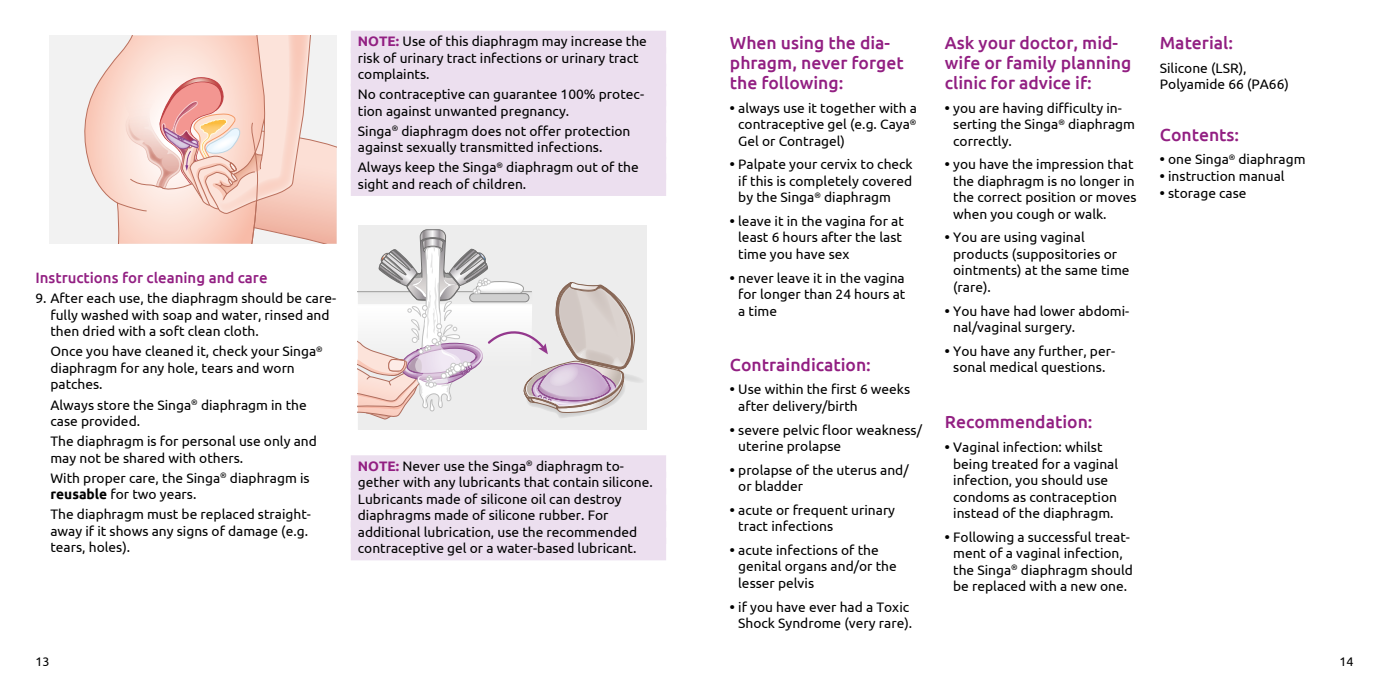
<style>
.page{position:relative;width:1389px;height:695px;background:#fff}
.page>*{position:absolute;margin:0;border:0;box-sizing:border-box;transform-origin:0 0}
.Headline{font:500 17.5px/20px "Ubuntu";color:#921f82}
.Fließtext{font:500 15px "Ubuntu";color:#921f82}
.Fließtext-2{font:13.75px/16.5px "Ubuntu";color:#000}
.Headline-2{font:13.75px/16.5px "Ubuntu";color:#000}
.t1{font:12.5px "Ubuntu";color:#000}
.s1{font-weight:700;color:#921f82}
.s2{font-weight:700}
</style>
<div class="page">
<div style="left:50px;top:35px;width:287px;height:209px;background:#ededed"></div>
<svg style="left:84px;top:35px;width:253px;height:209px"></svg>
<div style="left:351px;top:31px;width:315px;height:22px;background:#ecdfef"></div>
<div style="left:351px;top:47px;width:315px;height:23px;background:#ecdfef"></div>
<div style="left:351px;top:64px;width:315px;height:22px;background:#ecdfef"></div>
<div style="left:351px;top:84px;width:315px;height:22px;background:#ecdfef"></div>
<div style="left:351px;top:100px;width:315px;height:23px;background:#ecdfef"></div>
<div style="left:351px;top:120px;width:315px;height:23px;background:#ecdfef"></div>
<div style="left:351px;top:137px;width:315px;height:22px;background:#ecdfef"></div>
<div style="left:351px;top:157px;width:315px;height:22px;background:#ecdfef"></div>
<div style="left:351px;top:173px;width:315px;height:23px;background:#ecdfef"></div>
<div style="left:351px;top:455px;width:315px;height:22px;background:#ecdfef"></div>
<div style="left:351px;top:471px;width:315px;height:23px;background:#ecdfef"></div>
<div style="left:351px;top:488px;width:315px;height:22px;background:#ecdfef"></div>
<div style="left:351px;top:504px;width:315px;height:23px;background:#ecdfef"></div>
<div style="left:351px;top:521px;width:315px;height:22px;background:#ecdfef"></div>
<div style="left:351px;top:537px;width:315px;height:23px;background:#ecdfef"></div>
<div style="left:358px;top:224px;width:288px;height:205px;background:#ededed"></div>
<svg style="left:358px;top:229px;width:283px;height:191px"></svg>
<p class="Fließtext-2" style="left:358px;top:33px;width:291px"><span class="s1">NOTE:</span> Use of this diaphragm may increase the</p>
<p class="Fließtext-2" style="left:358px;top:49px;width:282px">risk of urinary tract infections or urinary tract</p>
<p class="Fließtext-2" style="left:358px;top:66px;width:73px">complaints.</p>
<p class="Fließtext-2" style="left:358px;top:86px;width:287px">No contraceptive can guarantee 100% protec‑</p>
<p class="Fließtext-2" style="left:358px;top:102px;width:213px">tion against unwanted pregnancy.</p>
<p class="Fließtext-2" style="left:358px;top:122px;width:274px">Singa<sup>®</sup> diaphragm does not offer protection</p>
<p class="Fließtext-2" style="left:358px;top:139px;width:246px">against sexually transmitted infections.</p>
<p class="Fließtext-2" style="left:358px;top:159px;width:282px">Always keep the Singa<sup>®</sup> diaphragm out of the</p>
<p class="Fließtext-2" style="left:358px;top:175px;width:170px">sight and reach of children.</p>
<p class="Fließtext" style="left:35px;top:268px;width:234px">Instructions for cleaning and care</p>
<p class="Fließtext-2" style="left:50px;top:290px;width:287px;text-indent:-15px">9. After each use, the diaphragm should be care&shy;fully washed with soap and water, rinsed and then dried with a soft clean cloth.</p>
<p class="Fließtext-2" style="left:50px;top:343px;width:274px">Once you have cleaned it, check your Singa<sup>® </sup>diaphragm for any hole, tears and worn patches.</p>
<p class="Fließtext-2" style="left:50px;top:396px;width:258px">Always store the Singa<sup>®</sup> diaphragm in the case provided.</p>
<p class="Fließtext-2" style="left:50px;top:432px;width:268px">The diaphragm is for personal use only and may not be shared with others.</p>
<p class="Fließtext-2" style="left:50px;top:469px;width:261px">With proper care, the Singa<sup>®</sup> diaphragm is <span class="s2">reusable</span> for two years.</p>
<p class="Fließtext-2" style="left:50px;top:505px;width:262px">The diaphragm must be replaced straight&shy;away if it shows any signs of damage (e.g. tears, holes).</p>
<p class="Fließtext-2" style="left:358px;top:457px;width:267px"><span class="s1">NOTE:</span> Never use the Singa<sup>®</sup> diaphragm to‑</p>
<p class="Fließtext-2" style="left:358px;top:473px;width:297px">gether with any lubricants that contain silicone.</p>
<p class="Fließtext-2" style="left:358px;top:490px;width:265px">Lubricants made of silicone oil can destroy</p>
<p class="Fließtext-2" style="left:358px;top:506px;width:252px">diaphragms made of silicone rubber. For</p>
<p class="Fließtext-2" style="left:358px;top:523px;width:281px">additional lubrication, use the recommended</p>
<p class="Fließtext-2" style="left:358px;top:539px;width:280px">contraceptive gel or a water-based lubricant.</p>
<p class="Headline" style="left:730px;top:32px;width:175px">When using the dia&shy;phragm, never forget the following:</p>
<p class="Fließtext-2" style="left:738px;top:99px;width:180px;text-align:justify;text-indent:-8px"><span class="s2">•</span> always use it together with a contraceptive gel (e.g. Caya<sup>® </sup>Gel or Contragel)</p>
<p class="Fließtext-2" style="left:738px;top:156px;width:176px;text-align:justify;text-indent:-8px"><span class="s2">•</span> Palpate your cervix to check if this is completely covered by the Singa<sup>®</sup> diaphragm</p>
<p class="Fließtext-2" style="left:738px;top:212px;width:167px;text-indent:-8px"><span class="s2">•</span> leave it in the vagina for at least 6 hours after the last time you have sex</p>
<p class="Fließtext-2" style="left:738px;top:269px;width:169px;text-align:justify;text-indent:-8px"><span class="s2">•</span> never leave it in the vagina for longer than 24 hours at a time</p>
<p class="Headline" style="left:730px;top:354px;width:143px">Contraindication:</p>
<p class="Fließtext-2" style="left:738px;top:381px;width:174px;text-indent:-8px"><span class="s2">•</span> Use within the first 6 weeks after delivery/birth</p>
<p class="Fließtext-2" style="left:738px;top:421px;width:185px;text-indent:-8px"><span class="s2">•</span> severe pelvic floor weakness/ uterine prolapse</p>
<p class="Fließtext-2" style="left:738px;top:461px;width:172px;text-indent:-8px"><span class="s2">•</span> prolapse of the uterus and/ or bladder</p>
<p class="Fließtext-2" style="left:738px;top:501px;width:158px;text-indent:-8px"><span class="s2">•</span> acute or frequent urinary tract infections</p>
<p class="Fließtext-2" style="left:738px;top:541px;width:160px;text-indent:-8px"><span class="s2">•</span> acute infections of the genital organs and/or the lesser pelvis</p>
<p class="Fließtext-2" style="left:730px;top:597px;width:184px;text-align:right"><span class="s2">•</span> if you have ever had a Toxic<br>Shock Syndrome (very rare).</p>
<p class="Headline" style="left:945px;top:32px;width:188px">Ask your doctor, mid&shy;wife or family planning clinic for advice if:</p>
<p class="Fließtext-2" style="left:953px;top:99px;width:183px;text-indent:-8px"><span class="s2">•</span> you are having difficulty in&shy;serting the Singa<sup>®</sup> diaphragm correctly.</p>
<p class="Fließtext-2" style="left:953px;top:156px;width:185px;text-indent:-8px"><span class="s2">•</span> you have the impression that the diaphragm is no longer in the correct position or moves when you cough or walk.</p>
<p class="Fließtext-2" style="left:953px;top:229px;width:178px;text-indent:-8px"><span class="s2">•</span> You are using vaginal products (suppositories or ointments) at the same time (rare).</p>
<p class="Fließtext-2" style="left:953px;top:302px;width:178px;text-indent:-8px"><span class="s2">•</span> You have had lower abdomi&shy;nal/vaginal surgery.</p>
<p class="Fließtext-2" style="left:945px;top:342px;width:172px;text-align:center"><span class="s2">•</span> You have any further, per&shy;sonal medical questions.</p>
<p class="Headline" style="left:945px;top:411px;width:149px">Recommendation:</p>
<p class="Fließtext-2" style="left:953px;top:438px;width:167px;text-indent:-8px"><span class="s2">•</span> Vaginal infection: whilst being treated for a vaginal infection, you should use condoms as contraception instead of the diaphragm.</p>
<p class="Fließtext-2" style="left:953px;top:528px;width:181px;text-indent:-8px"><span class="s2">•</span> Following a successful treat&shy;ment of a vaginal infection, the Singa<sup>®</sup> diaphragm should be replaced with a new one.</p>
<p class="Headline" style="left:1160px;top:32px;width:75px">Material:</p>
<p class="Headline-2" style="left:1160px;top:59px;width:131px">Silicone (LSR),<br>Polyamide 66 (PA66)</p>
<p class="Headline" style="left:1160px;top:124px;width:81px">Contents:</p>
<p class="Fließtext-2" style="left:1160px;top:151px;width:147px"><span class="s2">•</span> one Singa<sup>®</sup> diaphragm</p>
<p class="Fließtext-2" style="left:1160px;top:167px;width:126px"><span class="s2">•</span> instruction manual</p>
<p class="Fließtext-2" style="left:1160px;top:184px;width:88px"><span class="s2">•</span> storage case</p>
<p class="t1" style="left:35px;top:653px;width:16px">13</p>
<p class="t1" style="left:1339px;top:653px;width:16px">14</p>
</div>
